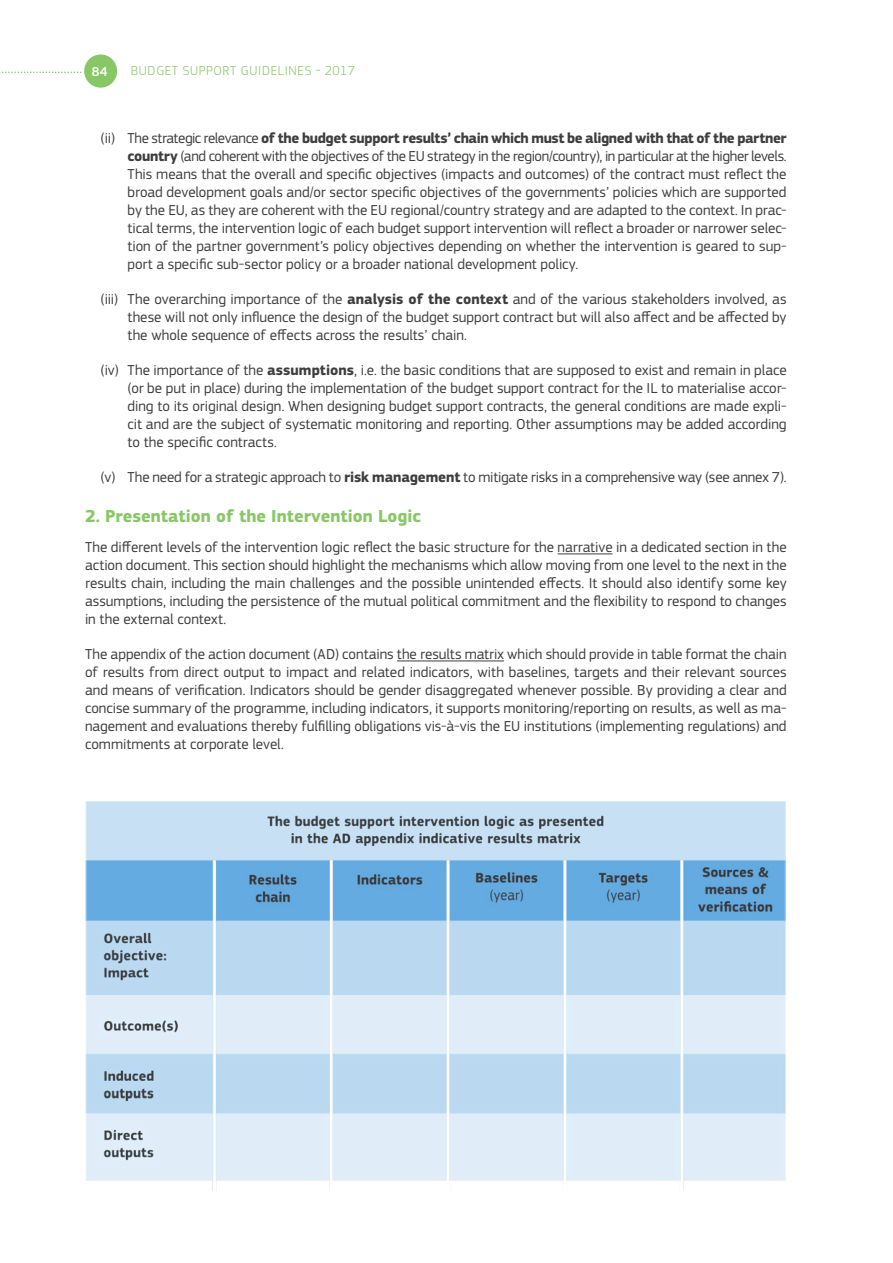
<style>
.page{position:relative;width:893px;height:1263px;background:#fff}
.page>*{position:absolute;margin:0;border:0;box-sizing:border-box;transform-origin:0 0}
.Style_de_paragraphe{font:700 18px "EC Square Sans Pro";color:#87c765}
._101___Body_Text{font:15px/18px "EC Square Sans Pro";color:#3e3e3f;text-align:justify}
.t1{font:300 13.5px "EC Square Sans Pro";letter-spacing:.05em;color:#87c765}
.t2{font:500 13.5px "EC Square Sans Pro";color:#fff}
.s1{font-weight:700}
</style>
<div class="page">
<div style="left:84px;top:54px;width:33px;height:34px;background:#87c765;border-radius:50%"></div>
<svg style="left:0;top:72px;width:85px;height:1px"></svg>
<hr style="left:558px;top:553px;width:54px;height:1px;background:#3e3e3f">
<hr style="left:397px;top:660px;width:107px;height:1px;background:#3e3e3f">
<img style="left:85px;top:801px;width:701px;height:390px">
<p class="t2" style="left:92px;top:64px;width:17px">84</p>
<p class="t1" style="left:131px;top:63px;width:226px">BUDGET SUPPORT GUIDELINES - 2017</p>
<p class="_101___Body_Text" style="left:128px;top:129px;width:661px;text-indent:-27px">(ii) The strategic relevance <span class="s1">of the budget support results’ chain which must be aligned with that of the partner country</span> (and coherent with the objectives of the EU strategy in the region/country), in particular at the higher levels.<br>This means that the overall and specific objectives (impacts and outcomes) of the contract must reflect the broad development goals and/or sector specific objectives of the governments’ policies which are supported by the EU, as they are coherent with the EU regional/country strategy and are adapted to the context. In prac&shy;tical terms, the intervention logic of each budget support intervention will reflect a broader or narrower selec&shy;tion of the partner government’s policy objectives depending on whether the intervention is geared to sup&shy;port a specific sub-sector policy or a broader national development policy.</p>
<p class="_101___Body_Text" style="left:128px;top:290px;width:661px;text-indent:-27px">(iii) The overarching importance of the <span class="s1">analysis of the context</span> and of the various stakeholders involved, as these will not only influence the design of the budget support contract but will also affect and be affected by the whole sequence of effects across the results’ chain.</p>
<p class="_101___Body_Text" style="left:128px;top:361px;width:661px;text-indent:-27px">(iv) The importance of the <span class="s1">assumptions</span>, i.e. the basic conditions that are supposed to exist and remain in place (or be put in place) during the implementation of the budget support contract for the IL to materialise accor&shy;ding to its original design. When designing budget support contracts, the general conditions are made expli&shy;cit and are the subject of systematic monitoring and reporting. Other assumptions may be added according to the specific contracts.</p>
<p class="_101___Body_Text" style="left:101px;top:468px;width:688px">(v) The need for a strategic approach to <span class="s1">risk management</span> to mitigate risks in a comprehensive way (see annex 7).</p>
<p class="Style_de_paragraphe" style="left:85px;top:505px;width:337px">2. Presentation of the Intervention Logic</p>
<p class="_101___Body_Text" style="left:85px;top:538px;width:703px">The different levels of the intervention logic reflect the basic structure for the narrative in a dedicated section in the action document. This section should highlight the mechanisms which allow moving from one level to the next in the results chain, including the main challenges and the possible unintended effects. It should also identify some key assumptions, including the persistence of the mutual political commitment and the flexibility to respond to changes in the external context.</p>
<p class="_101___Body_Text" style="left:85px;top:646px;width:703px">The appendix of the action document (AD) contains the results matrix which should provide in table format the chain of results from direct output to impact and related indicators, with baselines, targets and their relevant sources and means of verification. Indicators should be gender disaggregated whenever possible. By providing a clear and concise summary of the programme, including indicators, it supports monitoring/reporting on results, as well as ma&shy;nagement and evaluations thereby fulfilling obligations vis-à-vis the EU institutions (implementing regulations) and commitments at corporate level.</p>
</div>
